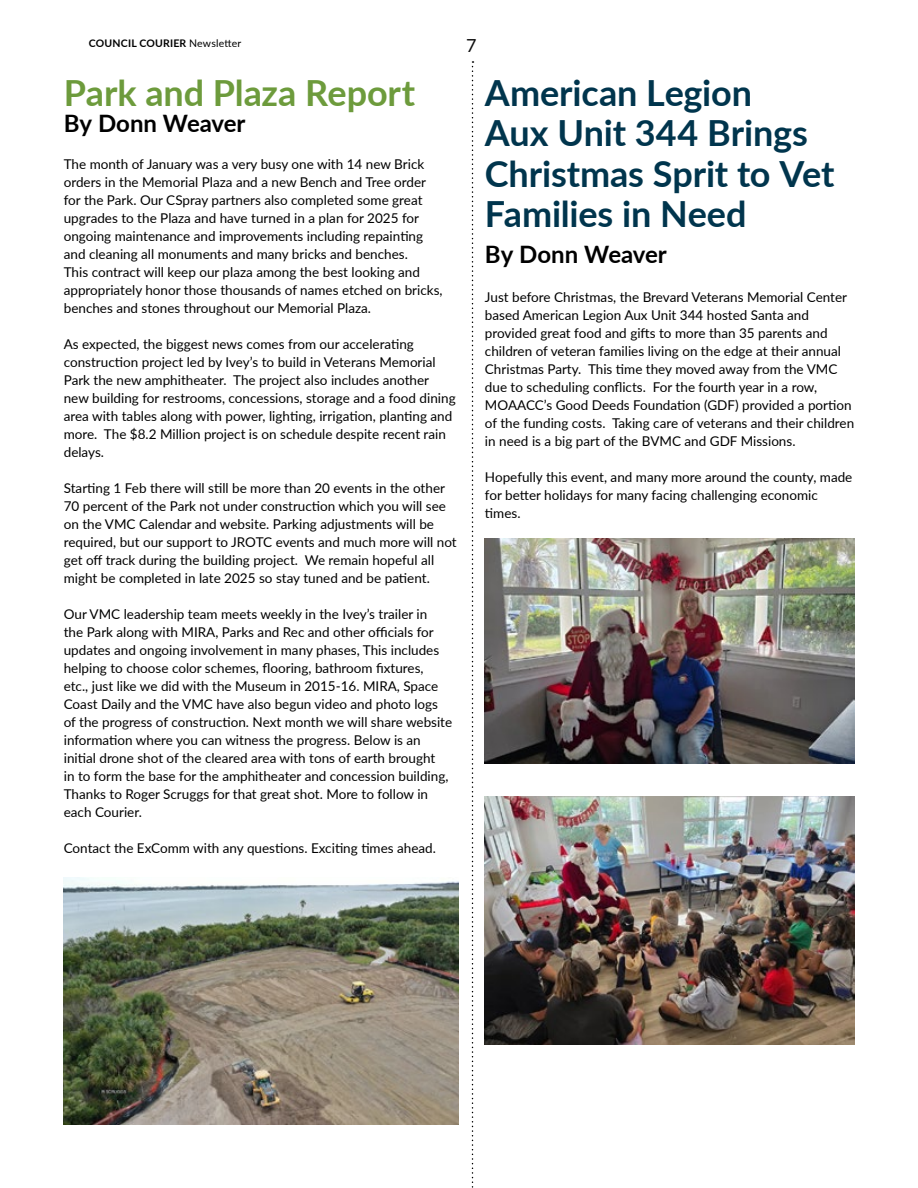
<style>
.page{position:relative;width:918px;height:1188px;background:#fff}
.page>*{position:absolute;margin:0;border:0;box-sizing:border-box;transform-origin:0 0}
.t1{font:700 36px/40.5px "Lato";letter-spacing:-.005em;color:#00354d}
.t2{font:700 36px "Lato";letter-spacing:-.005em;color:#6d9b3c}
.t3{font:700 24px "Lato";color:#000}
.t4{font:18px "Lato";color:#0d0d0d}
.t5{font:13.5px/18px "Lato";color:#000}
.t6{font:700 10.5px "Lato";letter-spacing:.02em;color:#000}
.s1{font-weight:400}
</style>
<div class="page">
<img style="left:64px;top:878px;width:395px;height:246px">
<svg style="left:472px;top:61px;width:2px;height:1127px"></svg>
<img style="left:485px;top:539px;width:369px;height:224px">
<img style="left:485px;top:796px;width:369px;height:249px">
<p class="t6" style="left:89px;top:35px;width:154px">COUNCIL COURIER <span class="s1">Newsletter</span></p>
<h1 class="t2" style="left:64px;top:66px;width:353px">Park and Plaza Report</h1>
<h2 class="t3" style="left:64px;top:105px;width:183px">By Donn Weaver</h2>
<p class="t5" style="left:64px;top:155px;width:380px">The month of January was a very busy one with 14 new Brick orders in the Memorial Plaza and a new Bench and Tree order for the Park. Our CSpray partners also completed some great upgrades to the Plaza and have turned in a plan for 2025 for ongoing maintenance and improvements including repainting and cleaning all monuments and many bricks and benches.<br>This contract will keep our plaza among the best looking and appropriately honor those thousands of names etched on bricks, benches and stones throughout our Memorial Plaza.</p>
<p class="t5" style="left:64px;top:335px;width:393px">As expected, the biggest news comes from our accelerating construction project led by Ivey’s to build in Veterans Memorial Park the new amphitheater. The project also includes another new building for restrooms, concessions, storage and a food dining area with tables along with power, lighting, irrigation, planting and more. The $8.2 Million project is on schedule despite recent rain delays.</p>
<p class="t5" style="left:64px;top:479px;width:394px">Starting 1 Feb there will still be more than 20 events in the other 70 percent of the Park not under construction which you will see on the VMC Calendar and website. Parking adjustments will be required, but our support to JROTC events and much more will not get off track during the building project. We remain hopeful all might be completed in late 2025 so stay tuned and be patient.</p>
<p class="t5" style="left:64px;top:605px;width:390px">Our VMC leadership team meets weekly in the Ivey’s trailer in<br>the Park along with MIRA, Parks and Rec and other officials for updates and ongoing involvement in many phases, This includes helping to choose color schemes, flooring, bathroom fixtures,<br>etc., just like we did with the Museum in 2015-16. MIRA, Space Coast Daily and the VMC have also begun video and photo logs of the progress of construction. Next month we will share website information where you can witness the progress. Below is an initial drone shot of the cleared area with tons of earth brought<br>in to form the base for the amphitheater and concession building, Thanks to Roger Scruggs for that great shot. More to follow in each Courier.</p>
<p class="t5" style="left:64px;top:838px;width:374px">Contact the ExComm with any questions. Exciting times ahead.</p>
<h3 class="t4" style="left:466px;top:33px;width:12px">7</h3>
<h1 class="t1" style="left:485px;top:71px;width:351px">American Legion<br>Aux Unit 344 Brings<br>Christmas Sprit to Vet<br>Families in Need</h1>
<h2 class="t3" style="left:485px;top:237px;width:183px">By Donn Weaver</h2>
<p class="t5" style="left:485px;top:287px;width:371px">Just before Christmas, the Brevard Veterans Memorial Center based American Legion Aux Unit 344 hosted Santa and provided great food and gifts to more than 35 parents and children of veteran families living on the edge at their annual Christmas Party. This time they moved away from the VMC due to scheduling conflicts. For the fourth year in a row, MOAACC’s Good Deeds Foundation (GDF) provided a portion of the funding costs. Taking care of veterans and their children in need is a big part of the BVMC and GDF Missions.</p>
<p class="t5" style="left:485px;top:467px;width:369px">Hopefully this event, and many more around the county, made for better holidays for many facing challenging economic times.</p>
</div>
